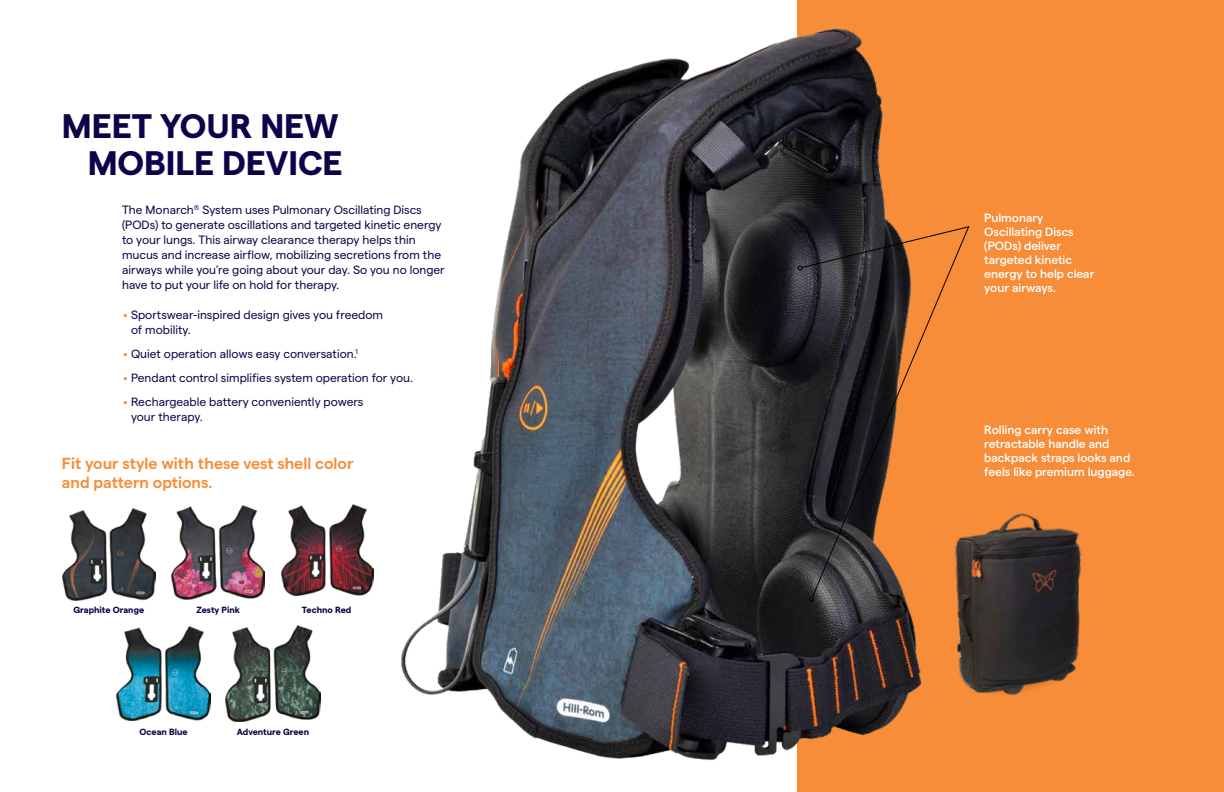
<style>
.page{position:relative;width:1224px;height:792px;background:#fff}
.page>*{position:absolute;margin:0;border:0;box-sizing:border-box;transform-origin:0 0}
.t1{font:700 34px/37px "Matter";color:#100249;text-align:right}
.t2{font:28px "Matter SQ";color:#f78d39}
.t3{font:600 16px/19px "Matter";color:#f78d39}
.t4{font:12px/15px "Matter";color:#100249}
.t5{font:500 12px/14px "Matter";color:#fff}
.t6{font:700 9px "Matter";color:#100249}
</style>
<div class="page">
<div style="left:798px;top:0;width:426px;height:792px;background:#f78d39"></div>
<img style="left:281px;top:0;width:641px;height:775px">
<img style="left:172px;top:506px;width:93px;height:94px">
<img style="left:62px;top:509px;width:93px;height:92px">
<img style="left:282px;top:504px;width:92px;height:92px">
<img style="left:116px;top:626px;width:95px;height:95px">
<img style="left:226px;top:626px;width:94px;height:96px">
<img style="left:957px;top:513px;width:125px;height:183px">
<svg style="left:801px;top:225px;width:169px;height:374px"></svg>
<svg style="left:809px;top:597px;width:5px;height:5px"></svg>
<svg style="left:798px;top:265px;width:5px;height:5px"></svg>
<h1 class="t1" style="left:62px;top:105px;width:282px">MEET YOUR NEW<br>MOBILE DEVICE</h1>
<p class="t4" style="left:122px;top:201px;width:324px">The Monarch<sup>®</sup> System uses Pulmonary Oscillating Discs (PODs) to generate oscillations and targeted kinetic energy to your lungs. This airway clearance therapy helps thin mucus and increase airflow, mobilizing secretions from the airways while you’re going about your day. So you no longer have to put your life on hold for therapy.</p>
<h2 class="t2" style="left:122px;top:287px;width:8px">.</h2>
<p class="t4" style="left:131px;top:306px;width:254px">Sportswear-inspired design gives you freedom of mobility.</p>
<h2 class="t2" style="left:122px;top:326px;width:8px">.</h2>
<p class="t4" style="left:131px;top:345px;width:229px">Quiet operation allows easy conversation.<sup>1</sup></p>
<h2 class="t2" style="left:122px;top:350px;width:8px">.</h2>
<p class="t4" style="left:131px;top:369px;width:284px">Pendant control simplifies system operation for you.</p>
<h2 class="t2" style="left:122px;top:374px;width:8px">.</h2>
<p class="t4" style="left:131px;top:393px;width:234px">Rechargeable battery conveniently powers your therapy.</p>
<h3 class="t3" style="left:62px;top:452px;width:293px">Fit your style with these vest shell color and pattern options.</h3>
<p class="t6" style="left:73px;top:603px;width:72px">Graphite Orange</p>
<p class="t6" style="left:197px;top:603px;width:45px">Zesty Pink</p>
<p class="t6" style="left:302px;top:603px;width:51px">Techno Red</p>
<p class="t6" style="left:139px;top:725px;width:50px">Ocean Blue</p>
<p class="t6" style="left:237px;top:725px;width:74px">Adventure Green</p>
<p class="t5" style="left:984px;top:210px;width:112px">Pulmonary<br>Oscillating Discs (PODs) deliver targeted kinetic energy to help clear your airways.</p>
<p class="t5" style="left:984px;top:422px;width:152px">Rolling carry case with retractable handle and backpack straps looks and feels like premium luggage.</p>
</div>
